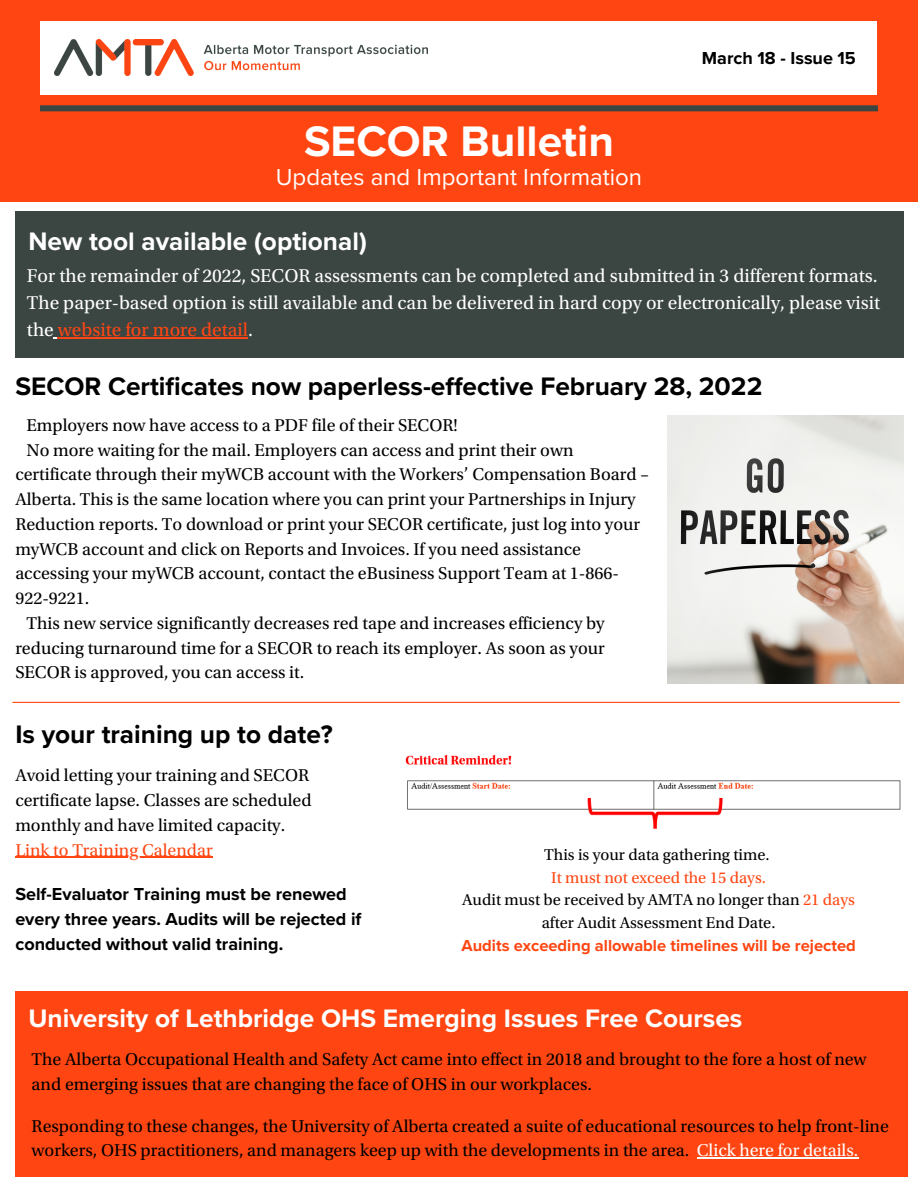
<style>
.page{position:relative;width:918px;height:1188px;background:#fff}
.page>*{position:absolute;margin:0;border:0;box-sizing:border-box;transform-origin:0 0}
.t1{font:700 44.25px "Proxima Nova";color:#fff}
.t2{font:700 26.25px "Proxima Nova";color:#000}
.t3{font:700 26.25px "Proxima Nova";color:#fff}
.t4{font:24px "Proxima Nova";color:#fff}
.t5{font:19.5px/27px "Utopia Std";color:#fff}
.t6{font:18px/24.8px "Utopia Std";color:#000}
.t7{font:700 18px/24.8px "Proxima Nova";color:#000}
.t8{font:18px "Utopia Std";color:#ff4612}
.t9{font:16.5px/22.5px "Utopia Std";color:#000;text-align:center}
.t10{font:700 16.5px "Proxima Nova";color:#ff4612}
.t11{font:16.5px "Utopia Std";color:#ff4612}
.s1{color:#ff4612}
.s2{color:#fff}
</style>
<div class="page">
<div style="left:0;top:0;width:918px;height:201px;background:#ff4612"></div>
<div style="left:40px;top:22px;width:837px;height:73px;background:#fff"></div>
<svg style="left:40px;top:105px;width:837px;height:7px"></svg>
<img style="left:54px;top:40px;width:374px;height:36px">
<hr style="left:13px;top:702px;width:886px;height:1px;background:#ff4612">
<div style="left:15px;top:991px;width:892px;height:185px;background:#ff4612"></div>
<img style="left:667px;top:416px;width:237px;height:268px">
<div style="left:15px;top:212px;width:889px;height:146px;background:#3b4542"></div>
<img style="left:405px;top:754px;width:496px;height:75px">
<hr style="left:697px;top:1157px;width:161px;height:2px;background:#fff">
<hr style="left:58px;top:337px;width:190px;height:1px;background:#ff4612">
<hr style="left:15px;top:857px;width:198px;height:1px;background:#ff4612">
<p class="t1" style="left:304px;top:121px;width:311px">SECOR Bulletin</p>
<p class="t4" style="left:276px;top:166px;width:368px">Updates and Important Information</p>
<p class="t3" style="left:29px;top:229px;width:340px">New tool available (optional)</p>
<p class="t7" style="left:702px;top:46px;width:156px">March 18 - Issue 15</p>
<p class="t5" style="left:27px;top:264px;width:855px">For the remainder of 2022, SECOR assessments can be completed and submitted in 3 different formats.<br>The paper-based option is still available and can be delivered in hard copy or electronically, please visit the <span class="s1">website for more detail</span>.</p>
<p class="t2" style="left:15px;top:374px;width:749px">SECOR Certificates now paperless-effective February 28, 2022</p>
<p class="t6" style="left:26px;top:414px;width:433px">Employers now have access to a PDF file of their SECOR!</p>
<p class="t6" style="left:15px;top:439px;width:635px;text-indent:11px">No more waiting for the mail. Employers can access and print their own certificate through their myWCB account with the Workers’ Compensation Board – Alberta. This is the same location where you can print your Partnerships in Injury Reduction reports. To download or print your SECOR certificate, just log into your myWCB account and click on Reports and Invoices. If you need assistance accessing your myWCB account, contact the eBusiness Support Team at 1-866- 922-9221.</p>
<p class="t6" style="left:15px;top:612px;width:591px;text-align:justify;text-indent:11px">This new service significantly decreases red tape and increases efficiency by reducing turnaround time for a SECOR to reach its employer. As soon as your SECOR is approved, you can access it.</p>
<p class="t2" style="left:15px;top:722px;width:319px">Is your training up to date?</p>
<p class="t6" style="left:15px;top:765px;width:298px">Avoid letting your training and SECOR certificate lapse. Classes are scheduled monthly and have limited capacity.</p>
<p class="t8" style="left:15px;top:843px;width:199px">Link to Training Calendar</p>
<p class="t7" style="left:15px;top:882px;width:348px">Self-Evaluator Training must be renewed every three years. Audits will be rejected if conducted without valid training.</p>
<p class="t9" style="left:544px;top:845px;width:227px">This is your data gathering time.</p>
<p class="t11" style="left:551px;top:871px;width:216px">It must not exceed the 15 days.</p>
<p class="t9" style="left:462px;top:890px;width:394px">Audit must be received by AMTA no longer than <span class="s1">21 days </span>after Audit Assessment End Date.</p>
<p class="t10" style="left:461px;top:938px;width:396px">Audits exceeding allowable timelines will be rejected</p>
<p class="t3" style="left:29px;top:1006px;width:715px">University of Lethbridge OHS Emerging Issues Free Courses</p>
<p class="t6" style="left:32px;top:1049px;width:837px">The Alberta Occupational Health and Safety Act came into effect in 2018 and brought to the fore a host of new and emerging issues that are changing the face of OHS in our workplaces.</p>
<p class="t6" style="left:32px;top:1115px;width:859px">Responding to these changes, the University of Alberta created a suite of educational resources to help front-line workers, OHS practitioners, and managers keep up with the developments in the area. <span class="s2">Click here for details.</span></p>
</div>
